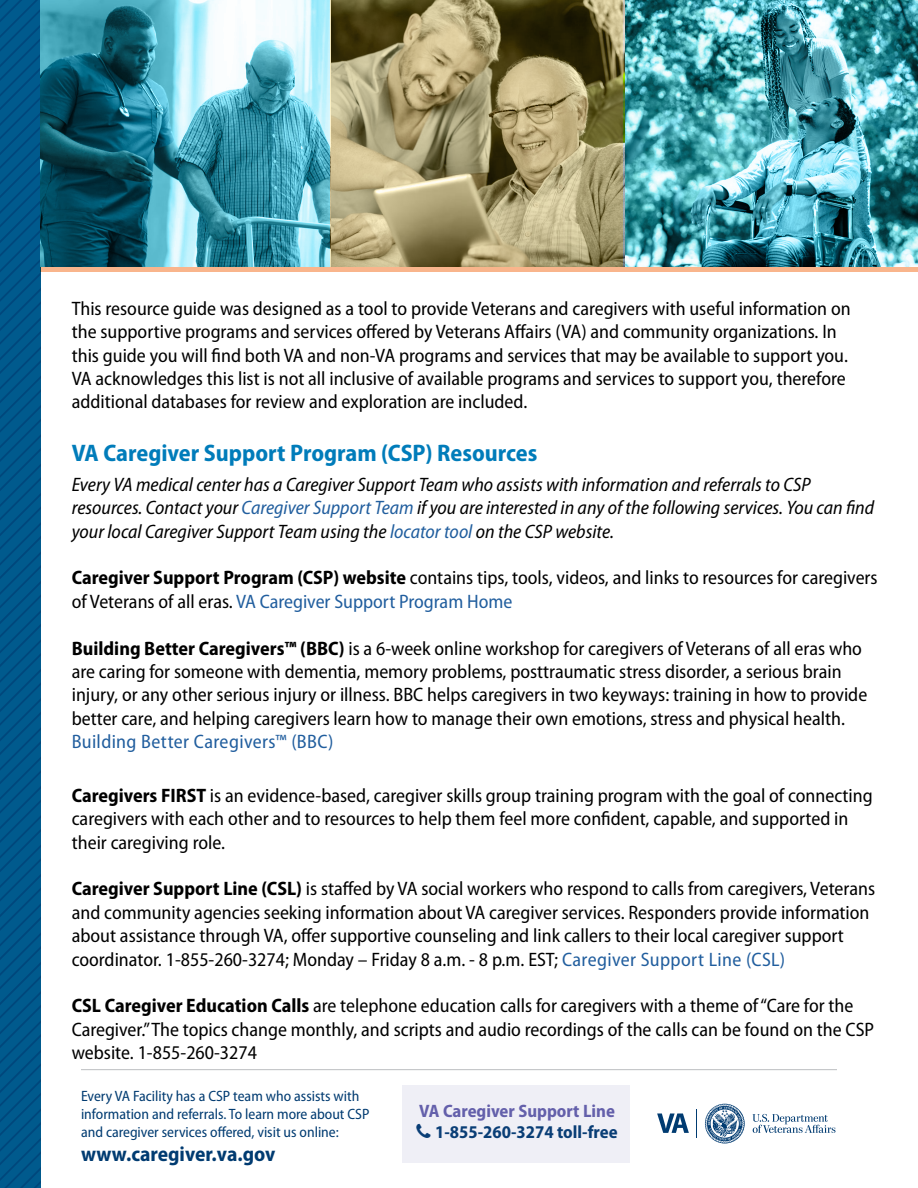
<style>
.page{position:relative;width:918px;height:1188px;background:#fff}
.page>*{position:absolute;margin:0;border:0;box-sizing:border-box;transform-origin:0 0}
.Subheading{font:700 semi-condensed 24px "Myriad Pro";color:#007cba}
.t1{font:700 semi-condensed 21px "Myriad Pro";color:#003b71}
.t2{font:semi-condensed 19.5px/23.4px "Myriad Pro";color:#000}
.t3{font:italic semi-condensed 19.5px/23.4px "Myriad Pro";color:#000}
.Bullets_and_Alignmen{font:semi-condensed 19.5px "Myriad Pro";letter-spacing:.02em;color:#215e9e}
.t4{font:700 semi-condensed 18px "Myriad Pro";color:#003b71}
.t5{font:700 semi-condensed 18px "Myriad Pro";color:#6460ab}
.t6{font:semi-condensed 15px/18px "Myriad Pro";color:#003b71}
.s1{color:#215e9e}
.s2{font-weight:700}
</style>
<div class="page">
<svg style="left:0;top:0;width:40px;height:1188px;background:#005689"></svg>
<div style="left:40px;top:266px;width:878px;height:6px;background:#f9b58c"></div>
<svg style="left:40px;top:0;width:290px;height:266px;background:#4d95a6"></svg>
<svg style="left:330px;top:0;width:293px;height:266px;background:#9b9065"></svg>
<hr style="left:81px;top:1069px;width:756px;height:1px;background:#bcbec0">
<svg style="left:752px;top:1114px;width:83px;height:19px"></svg>
<svg style="left:696px;top:1109px;width:1px;height:29px"></svg>
<svg style="left:657px;top:1113px;width:32px;height:20px"></svg>
<svg style="left:705px;top:1104px;width:40px;height:39px"></svg>
<svg style="left:626px;top:0;width:292px;height:266px;background:#50a0ab"></svg>
<div style="left:402px;top:1085px;width:228px;height:78px;background:#efeff6"></div>
<p class="t2" style="left:72px;top:296px;width:781px">This resource guide was designed as a tool to provide Veterans and caregivers with useful information on the supportive programs and services offered by Veterans Affairs (VA) and community organizations. In this guide you will find both VA and non-VA programs and services that may be available to support you.<br>VA acknowledges this list is not all inclusive of available programs and services to support you, therefore additional databases for review and exploration are included.</p>
<p class="Subheading" style="left:72px;top:437px;width:467px">VA Caregiver Support Program (CSP) Resources</p>
<p class="t3" style="left:72px;top:472px;width:804px">Every VA medical center has a Caregiver Support Team who assists with information and referrals to CSP resources. Contact your <span class="s1">Caregiver Support Team</span> if you are interested in any of the following services. You can find your local Caregiver Support Team using the <span class="s1">locator tool</span> on the CSP website.</p>
<p class="t2" style="left:72px;top:566px;width:807px"><span class="s2">Caregiver Support Program (CSP) website</span> contains tips, tools, videos, and links to resources for caregivers of Veterans of all eras. <span class="s1">VA Caregiver Support Program Home</span></p>
<p class="t2" style="left:72px;top:636px;width:797px"><span class="s2">Building Better Caregivers™ (BBC)</span> is a 6-week online workshop for caregivers of Veterans of all eras who are caring for someone with dementia, memory problems, posttraumatic stress disorder, a serious brain injury, or any other serious injury or illness. BBC helps caregivers in two keyways: training in how to provide better care, and helping caregivers learn how to manage their own emotions, stress and physical health.</p>
<p class="Bullets_and_Alignmen" style="left:72px;top:730px;width:263px">Building Better Caregivers™ (BBC)</p>
<p class="t2" style="left:72px;top:783px;width:803px"><span class="s2">Caregivers FIRST</span> is an evidence-based, caregiver skills group training program with the goal of connecting caregivers with each other and to resources to help them feel more confident, capable, and supported in their caregiving role.</p>
<p class="t2" style="left:72px;top:877px;width:805px"><span class="s2">Caregiver Support Line (CSL)</span> is staffed by VA social workers who respond to calls from caregivers, Veterans and community agencies seeking information about VA caregiver services. Responders provide information about assistance through VA, offer supportive counseling and link callers to their local caregiver support coordinator. 1-855-260-3274; Monday – Friday 8 a.m. - 8 p.m. EST; <span class="s1">Caregiver Support Line (CSL)</span></p>
<p class="t2" style="left:72px;top:994px;width:804px"><span class="s2">CSL Caregiver Education Calls</span> are telephone education calls for caregivers with a theme of “Care for the<br>Caregiver.” The topics change monthly, and scripts and audio recordings of the calls can be found on the CSP website. 1-855-260-3274</p>
<p class="t6" style="left:81px;top:1087px;width:290px">Every VA Facility has a CSP team who assists with information and referrals. To learn more about CSP and caregiver services offered, visit us online:</p>
<p class="t1" style="left:81px;top:1140px;width:196px">www.caregiver.va.gov</p>
<p class="t5" style="left:419px;top:1099px;width:197px">VA Caregiver Support Line</p>
<p class="t4" style="left:435px;top:1120px;width:184px">1-855-260-3274 toll-free</p>
</div>
